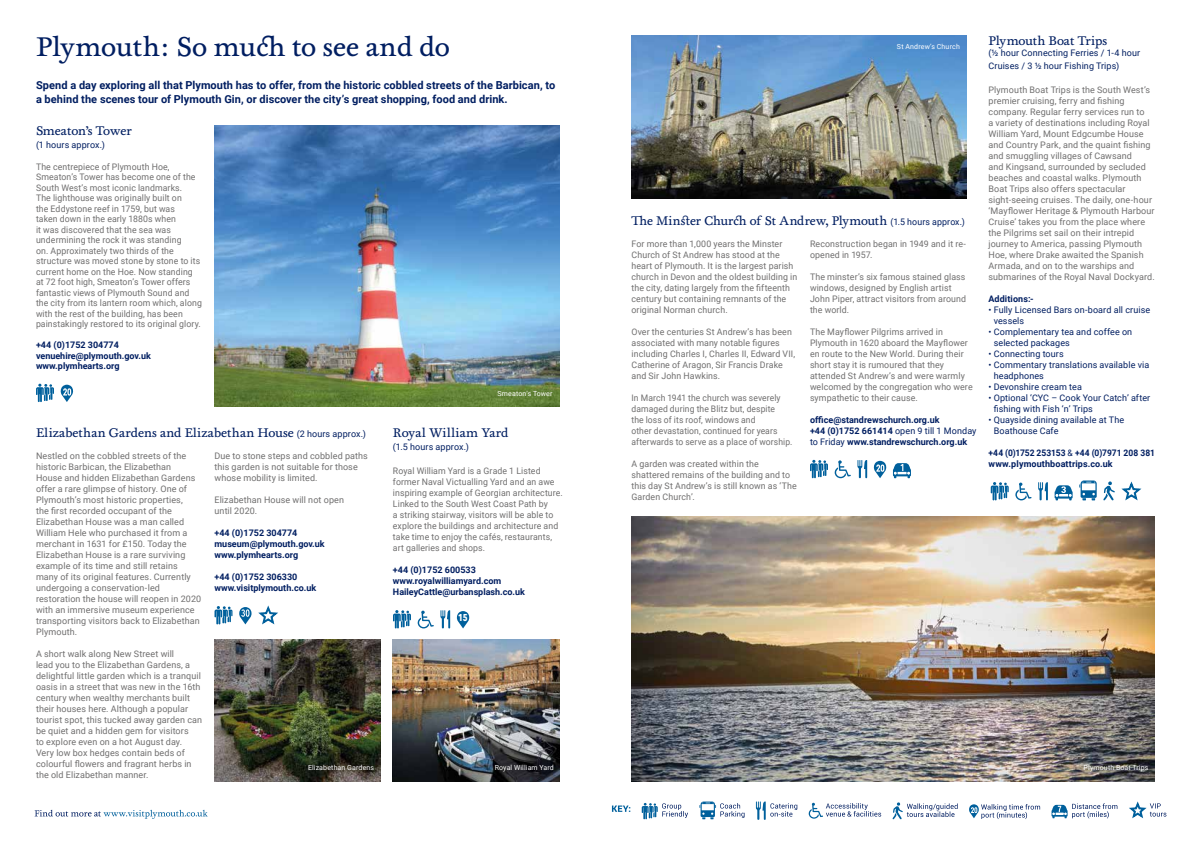
<style>
.page{position:relative;width:1191px;height:842px;background:#fff}
.page>*{position:absolute;margin:0;border:0;box-sizing:border-box;transform-origin:0 0}
.t1{font:28px "Foundry Wilson";color:#001e61}
.t2{font:13px "Foundry Wilson";letter-spacing:-.005em;color:#001e61}
.t3{font:13px "Foundry Wilson";letter-spacing:-.025em;color:#001e61}
.t4{font:700 11px/14px "Roboto";letter-spacing:.005em;color:#001e61}
.t5{font:700 10px "Avenir Next Condensed";color:#fff;scale:.93 1}
.t6{font:9px/11px "Roboto";letter-spacing:.01em;color:#706f6f}
.t7{font:9px/11px "Roboto";letter-spacing:.01em;color:#001e61}
.t8{font:700 9px/11px "Roboto";color:#001e61}
.t9{font:9px/11px "Roboto";letter-spacing:.01em;color:#706f6f;scale:.95 1}
.t10{font:700 9px/11px "Roboto";color:#001e61;scale:.94 1}
.t11{font:7px "Roboto";letter-spacing:.02em;color:#fff}
.s1{font-weight:400}
.s2{font-family:"Roboto";font-size:9px}
</style>
<div class="page">
<svg style="left:641px;top:803px;width:47px;height:16px"></svg>
<svg style="left:699px;top:801px;width:45px;height:18px"></svg>
<svg style="left:612px;top:805px;width:18px;height:7px"></svg>
<svg style="left:756px;top:801px;width:41px;height:19px"></svg>
<svg style="left:808px;top:803px;width:73px;height:16px"></svg>
<svg style="left:892px;top:802px;width:65px;height:17px"></svg>
<svg style="left:1051px;top:803px;width:66px;height:15px"></svg>
<svg style="left:969px;top:804px;width:71px;height:15px"></svg>
<svg style="left:1129px;top:801px;width:37px;height:18px"></svg>
<svg style="left:35px;top:810px;width:173px;height:9px"></svg>
<svg style="left:990px;top:482px;width:18px;height:18px"></svg>
<svg style="left:1015px;top:483px;width:16px;height:17px"></svg>
<svg style="left:1038px;top:482px;width:10px;height:18px"></svg>
<svg style="left:1054px;top:485px;width:18px;height:15px"></svg>
<svg style="left:1079px;top:480px;width:17px;height:20px"></svg>
<svg style="left:1103px;top:481px;width:39px;height:20px"></svg>
<svg style="left:810px;top:460px;width:18px;height:18px"></svg>
<svg style="left:834px;top:460px;width:17px;height:18px"></svg>
<svg style="left:857px;top:460px;width:10px;height:18px"></svg>
<svg style="left:873px;top:461px;width:38px;height:17px"></svg>
<svg style="left:214px;top:606px;width:18px;height:18px"></svg>
<svg style="left:36px;top:384px;width:18px;height:18px"></svg>
<svg style="left:60px;top:385px;width:14px;height:17px"></svg>
<img style="left:214px;top:126px;width:345px;height:280px">
<img style="left:214px;top:639px;width:167px;height:142px">
<img style="left:393px;top:639px;width:166px;height:142px">
<svg style="left:393px;top:610px;width:18px;height:18px"></svg>
<svg style="left:418px;top:611px;width:16px;height:17px"></svg>
<svg style="left:440px;top:610px;width:10px;height:18px"></svg>
<svg style="left:456px;top:611px;width:14px;height:17px"></svg>
<img style="left:631px;top:517px;width:524px;height:264px">
<img style="left:631px;top:36px;width:335px;height:162px">
<svg style="left:239px;top:605px;width:39px;height:20px"></svg>
<h1 class="t1" style="left:36px;top:31px;width:415px">Plymouth: So much to see and do</h1>
<h2 class="t2" style="left:988px;top:34px;width:120px">Plymouth Boat Trips</h2>
<p class="t7" style="left:988px;top:46px;width:153px;line-height:13px">(½ hour Connecting Ferries / 1-4 hour<br>Cruises / 3 ½ hour Fishing Trips)</p>
<p class="t6" style="left:988px;top:84px;width:168px">Plymouth Boat Trips is the South West’s premier cruising, ferry and fishing company. Regular ferry services run to<br>a variety of destinations including Royal William Yard, Mount Edgcumbe House and Country Park, and the quaint fishing and smuggling villages of Cawsand<br>and Kingsand, surrounded by secluded beaches and coastal walks. Plymouth Boat Trips also offers spectacular sight-seeing cruises. The daily, one-hour ‘Mayflower Heritage &amp; Plymouth Harbour Cruise’ takes you from the place where the Pilgrims set sail on their intrepid journey to America, passing Plymouth Hoe, where Drake awaited the Spanish Armada, and on to the warships and submarines of the Royal Naval Dockyard.</p>
<p class="t8" style="left:988px;top:293px;width:47px">Additions:-</p>
<p class="t7" style="left:993px;top:304px;width:158px;text-indent:-5px">• Fully Licensed Bars on-board all cruise vessels</p>
<p class="t7" style="left:993px;top:326px;width:140px;text-indent:-5px">• Complementary tea and coffee on selected packages</p>
<p class="t7" style="left:988px;top:348px;width:77px">• Connecting tours</p>
<p class="t7" style="left:993px;top:359px;width:157px;text-indent:-5px">• Commentary translations available via headphones</p>
<p class="t7" style="left:988px;top:381px;width:95px">• Devonshire cream tea</p>
<p class="t7" style="left:993px;top:392px;width:158px;text-indent:-5px">• Optional ‘CYC – Cook Your Catch’ after fishing with Fish ‘n’ Trips</p>
<p class="t7" style="left:993px;top:414px;width:132px;text-indent:-5px">• Quayside dining available at The<br>Boathouse Cafe</p>
<p class="t10" style="left:988px;top:447px;width:179px">+44 (0)1752 253153 <span class="s1">&amp;</span> +44 (0)7971 208 381 www.plymouthboattrips.co.uk</p>
<p class="t11" style="left:897px;top:42px;width:64px">St Andrew’s Church</p>
<p class="t4" style="left:36px;top:78px;width:521px">Spend a day exploring all that Plymouth has to offer, from the historic cobbled streets of the Barbican, to a behind the scenes tour of Plymouth Gin, or discover the city’s great shopping, food and drink.</p>
<h2 class="t3" style="left:36px;top:123px;width:97px">Smeaton’s Tower</h2>
<p class="t7" style="left:36px;top:139px;width:70px">(1 hours approx.)</p>
<p class="t6" style="left:36px;top:161px;width:167px;line-height:10.5px">The centrepiece of Plymouth Hoe, Smeaton’s Tower has become one of the South West’s most iconic landmarks.<br>The lighthouse was originally built on<br>the Eddystone reef in 1759, but was<br>taken down in the early 1880s when<br>it was discovered that the sea was undermining the rock it was standing<br>on. Approximately two thirds of the structure was moved stone by stone to its current home on the Hoe. Now standing at 72 foot high, Smeaton’s Tower offers fantastic views of Plymouth Sound and the city from its lantern room which, along with the rest of the building, has been painstakingly restored to its original glory.</p>
<p class="t8" style="left:36px;top:339px;width:116px;line-height:10.5px">+44 (0)1752 304774 venuehire@plymouth.gov.uk www.plymhearts.org</p>
<h2 class="t2" style="left:631px;top:213px;width:335px">The Minster Church of St Andrew, Plymouth <span class="s2">(1.5 hours approx.)</span></h2>
<p class="t6" style="left:810px;top:238px;width:157px">Reconstruction began in 1949 and it re&shy;opened in 1957.</p>
<p class="t6" style="left:810px;top:271px;width:158px">The minster’s six famous stained glass windows, designed by English artist<br>John Piper, attract visitors from around the world.</p>
<p class="t6" style="left:810px;top:326px;width:164px">The Mayflower Pilgrims arrived in Plymouth in 1620 aboard the Mayflower en route to the New World. During their short stay it is rumoured that they attended St Andrew’s and were warmly welcomed by the congregation who were sympathetic to their cause.</p>
<p class="t8" style="left:810px;top:414px;width:168px">office@standrewschurch.org.uk<br>+44 (0)1752 661414 <span class="s1">open 9 till 1 Monday to Friday</span> www.standrewschurch.org.uk</p>
<p class="t6" style="left:631px;top:238px;width:167px">For more than 1,000 years the Minster Church of St Andrew has stood at the heart of Plymouth. It is the largest parish church in Devon and the oldest building in the city, dating largely from the fifteenth century but containing remnants of the original Norman church.</p>
<p class="t6" style="left:631px;top:326px;width:165px">Over the centuries St Andrew’s has been associated with many notable figures including Charles I, Charles II, Edward VII, Catherine of Aragon, Sir Francis Drake and Sir John Hawkins.</p>
<p class="t9" style="left:631px;top:392px;width:171px">In March 1941 the church was severely damaged during the Blitz but, despite<br>the loss of its roof, windows and<br>other devastation, continued for years afterwards to serve as a place of worship.</p>
<p class="t6" style="left:631px;top:458px;width:167px">A garden was created within the shattered remains of the building and to this day St Andrew’s is still known as ‘The<br>Garden Church’.</p>
<p class="t11" style="left:497px;top:388px;width:56px">Smeaton’s Tower</p>
<h2 class="t2" style="left:36px;top:426px;width:331px">Elizabethan Gardens and Elizabethan House <span class="s2">(2 hours approx.)</span></h2>
<h2 class="t2" style="left:393px;top:426px;width:117px">Royal William Yard</h2>
<p class="t7" style="left:393px;top:441px;width:77px">(1.5 hours approx.)</p>
<p class="t6" style="left:393px;top:465px;width:171px">Royal William Yard is a Grade 1 Listed former Naval Victualling Yard and an awe inspiring example of Georgian architecture.<br>Linked to the South West Coast Path by<br>a striking stairway, visitors will be able to explore the buildings and architecture and take time to enjoy the cafés, restaurants, art galleries and shops.</p>
<p class="t8" style="left:393px;top:564px;width:134px">+44 (0)1752 600533 www.royalwilliamyard.com<br>HaileyCattle@urbansplash.co.uk</p>
<p class="t5" style="left:458px;top:611px;width:12px">15</p>
<p class="t6" style="left:36px;top:450px;width:167px">Nestled on the cobbled streets of the historic Barbican, the Elizabethan<br>House and hidden Elizabethan Gardens offer a rare glimpse of history. One of Plymouth’s most historic properties,<br>the first recorded occupant of the Elizabethan House was a man called William Hele who purchased it from a merchant in 1631 for £150. Today the Elizabethan House is a rare surviving example of its time and still retains many of its original features. Currently undergoing a conservation-led restoration the house will reopen in 2020 with an immersive museum experience transporting visitors back to Elizabethan Plymouth.</p>
<p class="t6" style="left:36px;top:648px;width:168px">A short walk along New Street will<br>lead you to the Elizabethan Gardens, a delightful little garden which is a tranquil oasis in a street that was new in the 16th century when wealthy merchants built their houses here. Although a popular tourist spot, this tucked away garden can be quiet and a hidden gem for visitors<br>to explore even on a hot August day.<br>Very low box hedges contain beds of colourful flowers and fragrant herbs in the old Elizabethan manner.</p>
<p class="t6" style="left:214px;top:450px;width:155px">Due to stone steps and cobbled paths this garden is not suitable for those whose mobility is limited.</p>
<p class="t6" style="left:214px;top:494px;width:131px">Elizabethan House will not open until 2020.</p>
<p class="t8" style="left:214px;top:527px;width:112px">+44 (0)1752 304774 museum@plymouth.gov.uk www.plymhearts.org</p>
<p class="t8" style="left:214px;top:571px;width:103px">+44 (0)1752 306330 www.visitplymouth.co.uk</p>
<p class="t11" style="left:308px;top:763px;width:68px">Elizabethan Gardens</p>
<p class="t11" style="left:495px;top:763px;width:61px">Royal William Yard</p>
<p class="t11" style="left:1083px;top:763px;width:66px">Plymouth Boat Trips</p>
</div>
